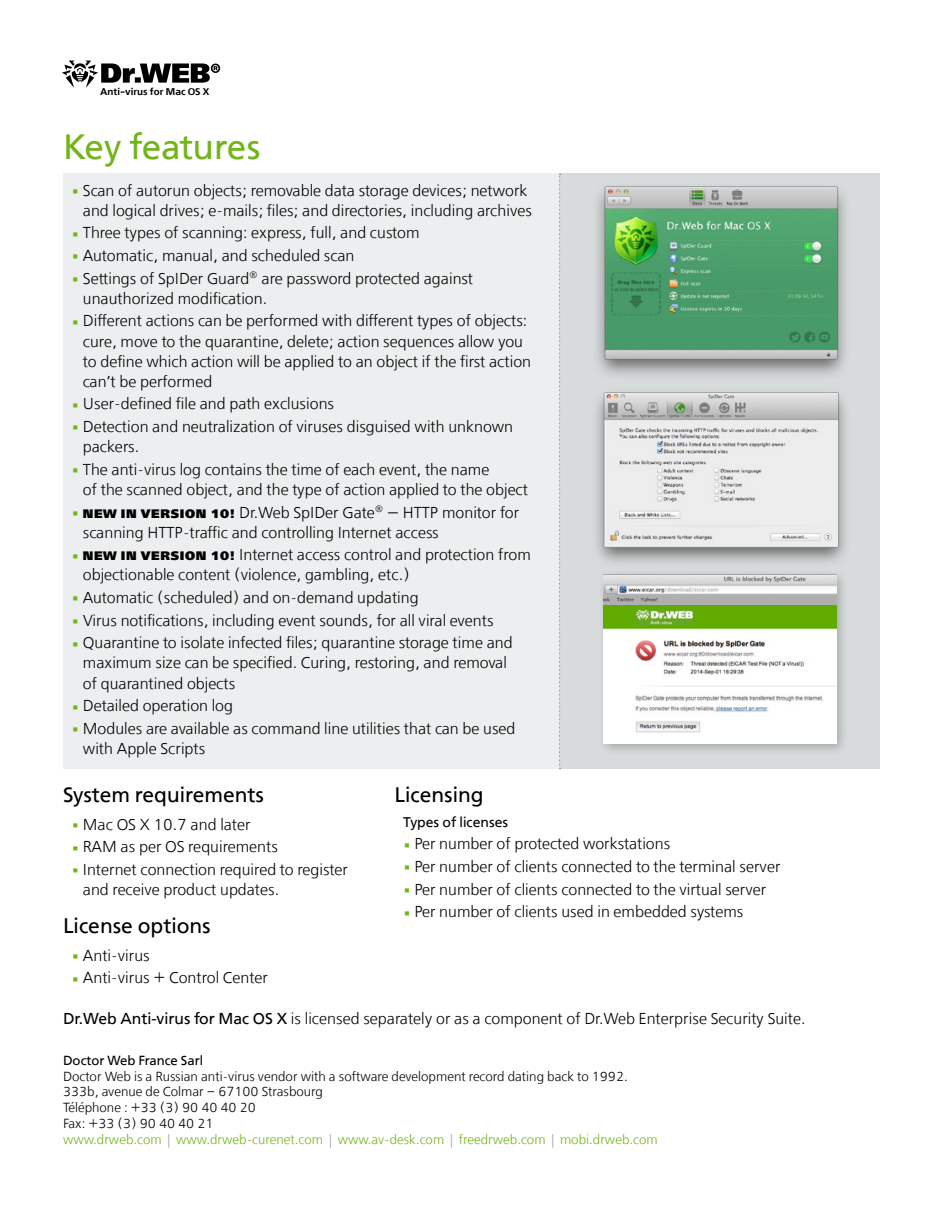
<style>
.page{position:relative;width:943px;height:1206px;background:#fff}
.page>*{position:absolute;margin:0;border:0;box-sizing:border-box;transform-origin:0 0}
.t1{font:35px "Free Set A";color:#72b41a}
.t2{font:21px "Free Set A";color:#000}
.t3{font:15.75px/20.1px "Free Set Light A";color:#000}
.t4{font:14px "Free Set A";color:#000}
.t5{font:13.12px/15.8px "Free Set Light A";color:#000}
.t6{font:13.12px "Free Set Light C";color:#72b41a}
.t7{font:13.12px "Free Set A";color:#000}
.t8{font:9.8px "Free Set Demi Bold C";color:#000}
.s1{color:#72b41a}
.s2{font-family:"Free Set Extra Bold A";font-size:12.25px}
.s3{font-family:"Free Set A"}
.s4{color:#98989c}
</style>
<div class="page">
<div style="left:63px;top:174px;width:496px;height:595px;background:#edeeef"></div>
<div style="left:559px;top:174px;width:321px;height:595px;background:#d8dbdc"></div>
<svg style="left:559px;top:174px;width:1px;height:595px"></svg>
<img style="left:597px;top:186px;width:249px;height:189px">
<img style="left:597px;top:392px;width:249px;height:171px">
<div style="left:597px;top:569px;width:251px;height:187px;background:#000;opacity:.24"></div>
<img style="left:603px;top:575px;width:233px;height:168px">
<svg style="left:62px;top:61px;width:158px;height:27px"></svg>
<p class="t8" style="left:100px;top:86px;width:111px">Anti-virus for Mac OS X</p>
<h1 class="t1" style="left:63px;top:126px;width:199px">Key features</h1>
<p class="t3" style="left:73px;top:180px;width:460px;text-align:right"><span class="s1">■</span> Scan of autorun objects; removable data storage devices; network and logical drives; e-mails; files; and directories, including archives</p>
<p class="t3" style="left:73px;top:223px;width:348px"><span class="s1">■</span> Three types of scanning: express, full, and custom</p>
<p class="t3" style="left:73px;top:246px;width:283px"><span class="s1">■</span> Automatic, manual, and scheduled scan</p>
<p class="t3" style="left:83px;top:268px;width:391px;text-indent:-10px"><span class="s1">■</span> Settings of SpIDer Guard<sup>®</sup> are password protected against unauthorized modification.</p>
<p class="t3" style="left:83px;top:311px;width:450px;text-indent:-10px"><span class="s1">■</span> Different actions can be performed with different types of objects: cure, move to the quarantine, delete; action sequences allow you to define which action will be applied to an object if the first action can’t be performed</p>
<p class="t3" style="left:73px;top:394px;width:263px"><span class="s1">■</span> User-defined file and path exclusions</p>
<p class="t3" style="left:83px;top:417px;width:431px;text-indent:-10px"><span class="s1">■</span> Detection and neutralization of viruses disguised with unknown packers.</p>
<p class="t3" style="left:83px;top:459px;width:446px;text-indent:-10px"><span class="s1">■</span> The anti-virus log contains the time of each event, the name<br>of the scanned object, and the type of action applied to the object</p>
<p class="t3" style="left:83px;top:502px;width:438px;text-indent:-10px"><span class="s1">■</span> <span class="s2">NEW IN VERSION 10!</span> Dr.Web SpIDer Gate<sup>®</sup> — HTTP monitor for scanning HTTP-traffic and controlling Internet access</p>
<p class="t3" style="left:83px;top:545px;width:449px;text-indent:-10px"><span class="s1">■</span> <span class="s2">NEW IN VERSION 10!</span> Internet access control and protection from objectionable content (violence, gambling, etc.)</p>
<p class="t3" style="left:73px;top:588px;width:347px"><span class="s1">■</span> Automatic (scheduled) and on-demand updating</p>
<p class="t3" style="left:73px;top:610px;width:422px"><span class="s1">■</span> Virus notifications, including event sounds, for all viral events</p>
<p class="t3" style="left:83px;top:633px;width:431px;text-indent:-10px"><span class="s1">■</span> Quarantine to isolate infected files; quarantine storage time and maximum size can be specified. Curing, restoring, and removal of quarantined objects</p>
<p class="t3" style="left:73px;top:696px;width:162px"><span class="s1">■</span> Detailed operation log</p>
<p class="t3" style="left:83px;top:718px;width:434px;text-indent:-10px"><span class="s1">■</span> Modules are available as command line utilities that can be used with Apple Scripts</p>
<h2 class="t2" style="left:63px;top:782px;width:202px">System requirements</h2>
<p class="t3" style="left:73px;top:814px;width:179px"><span class="s1">■</span> Mac OS X 10.7 and later</p>
<p class="t3" style="left:73px;top:837px;width:207px"><span class="s1">■</span> RAM as per OS requirements</p>
<p class="t3" style="left:83px;top:859px;width:267px;text-indent:-10px"><span class="s1">■</span> Internet connection required to register and receive product updates.</p>
<h2 class="t2" style="left:394px;top:782px;width:91px">Licensing</h2>
<p class="t4" style="left:403px;top:813px;width:106px">Types of licenses</p>
<p class="t3" style="left:404px;top:834px;width:267px"><span class="s1">■</span> Per number of protected workstations</p>
<p class="t3" style="left:404px;top:856px;width:377px"><span class="s1">■</span> Per number of clients connected to the terminal server</p>
<p class="t3" style="left:404px;top:879px;width:363px"><span class="s1">■</span> Per number of clients connected to the virtual server</p>
<p class="t3" style="left:404px;top:902px;width:340px"><span class="s1">■</span> Per number of clients used in embedded systems</p>
<h2 class="t2" style="left:63px;top:913px;width:149px">License options</h2>
<p class="t3" style="left:73px;top:945px;width:78px"><span class="s1">■</span> Anti-virus</p>
<p class="t3" style="left:73px;top:968px;width:197px"><span class="s1">■</span> Anti-virus + Control Center</p>
<p class="t3" style="left:63px;top:1009px;width:744px"><span class="s3">Dr.Web Anti-virus for Mac OS X</span> is licensed separately or as a component of Dr.Web Enterprise Security Suite.</p>
<p class="t7" style="left:63px;top:1052px;width:142px">Doctor Web France Sarl</p>
<p class="t5" style="left:63px;top:1068px;width:566px">Doctor Web is a Russian anti-virus vendor with a software development record dating back to 1992.<br>333b, avenue de Colmar – 67100 Strasbourg<br>Téléphone : +33 (3) 90 40 40 20<br>Fax: +33 (3) 90 40 40 21</p>
<p class="t6" style="left:63px;top:1132px;width:596px">www.drweb.com <span class="s4">|</span> www.drweb-curenet.com <span class="s4">|</span> www.av-desk.com <span class="s4">|</span> freedrweb.com <span class="s4">|</span> mobi.drweb.com</p>
</div>
